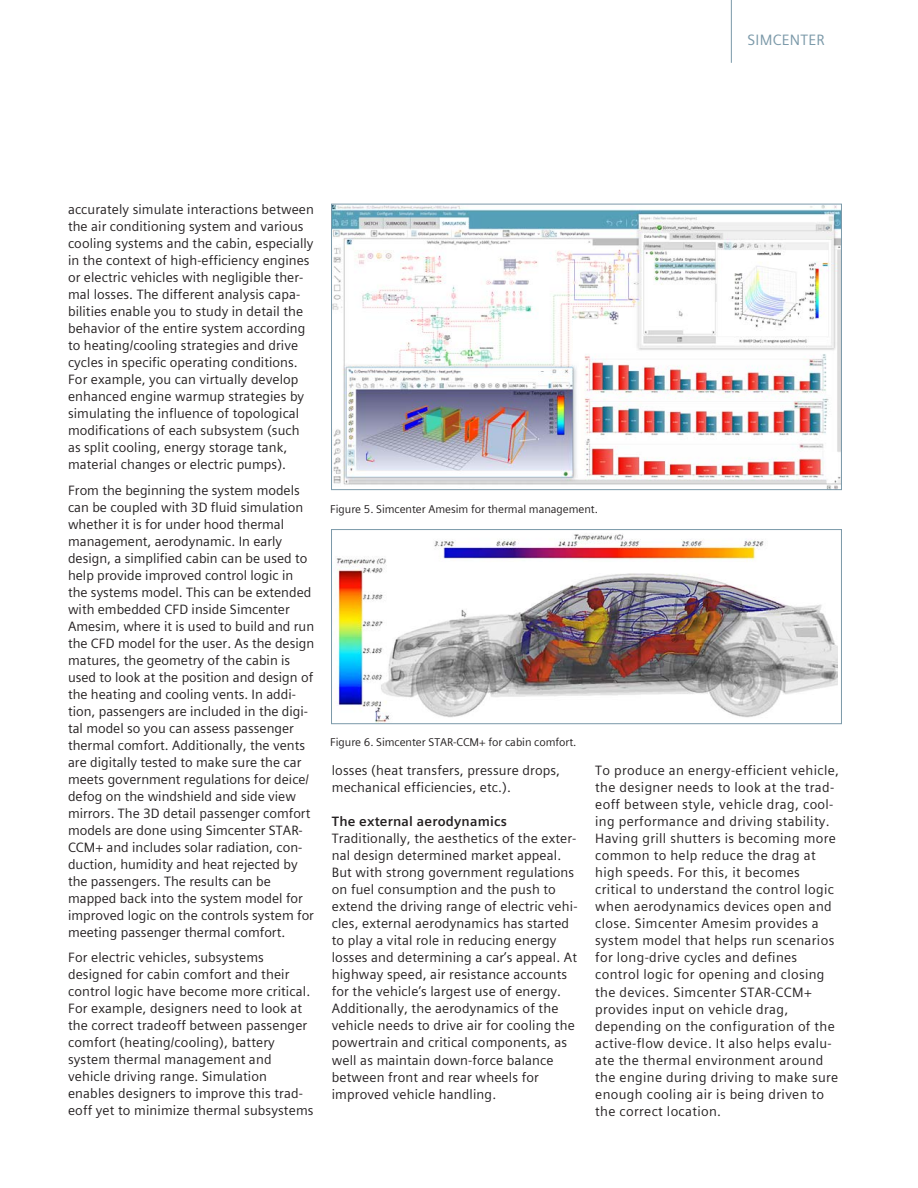
<style>
.page{position:relative;width:918px;height:1188px;background:#fff}
.page>*{position:absolute;margin:0;border:0;box-sizing:border-box;transform-origin:0 0}
.Product_tab___10pt_0{font:15px "Siemens Sans Global";letter-spacing:.015em;color:#7b99a9}
.Body_Text_Blk__9pt_4{font:13.5px/17px "Siemens Sans Global";letter-spacing:.01em;color:#231f20}
.Body_Subhead_Blk__9p{font:700 13.5px "Siemens Sans Global";letter-spacing:.015em;color:#231f20}
.Caption__7_5pt_130{font:11.25px "Siemens Sans Global";letter-spacing:-.005em;color:#231f20}
</style>
<div class="page">
<img style="left:333px;top:206px;width:507px;height:282px">
<div style="left:331px;top:204px;width:511px;height:286px;border:1px solid #7b99a9"></div>
<img style="left:334px;top:534px;width:504px;height:188px">
<div style="left:331px;top:529px;width:511px;height:195px;border:1px solid #7b99a9"></div>
<hr style="left:731px;top:0;width:1px;height:63px;background:#7b99a9">
<p class="Product_tab___10pt_0" style="left:748px;top:29px;width:79px">SIMCENTER</p>
<p class="Body_Text_Blk__9pt_4" style="left:68px;top:201px;width:247px">accurately simulate interactions between the air conditioning system and various cooling systems and the cabin, especially in the context of high-efficiency engines or electric vehicles with negligible ther&shy;mal losses. The different analysis capa&shy;bilities enable you to study in detail the behavior of the entire system according to heating/cooling strategies and drive cycles in specific operating conditions.<br>For example, you can virtually develop enhanced engine warmup strategies by simulating the influence of topological modifications of each subsystem (such as split cooling, energy storage tank, material changes or electric pumps).</p>
<p class="Body_Text_Blk__9pt_4" style="left:68px;top:482px;width:248px">From the beginning the system models can be coupled with 3D fluid simulation whether it is for under hood thermal management, aerodynamic. In early design, a simplified cabin can be used to help provide improved control logic in the systems model. This can be extended with embedded CFD inside Simcenter Amesim, where it is used to build and run the CFD model for the user. As the design matures, the geometry of the cabin is used to look at the position and design of the heating and cooling vents. In addi&shy;tion, passengers are included in the digi&shy;tal model so you can assess passenger thermal comfort. Additionally, the vents are digitally tested to make sure the car meets government regulations for deice/ defog on the windshield and side view mirrors. The 3D detail passenger comfort models are done using Simcenter STAR-CCM+ and includes solar radiation, con&shy;duction, humidity and heat rejected by the passengers. The results can be mapped back into the system model for improved logic on the controls system for meeting passenger thermal comfort.</p>
<p class="Body_Text_Blk__9pt_4" style="left:68px;top:949px;width:247px">For electric vehicles, subsystems designed for cabin comfort and their control logic have become more critical.<br>For example, designers need to look at the correct tradeoff between passenger comfort (heating/cooling), battery system thermal management and vehicle driving range. Simulation enables designers to improve this trad&shy;eoff yet to minimize thermal subsystems</p>
<p class="Caption__7_5pt_130" style="left:330px;top:501px;width:269px">Figure 5. Simcenter Amesim for thermal management.</p>
<p class="Caption__7_5pt_130" style="left:330px;top:734px;width:248px">Figure 6. Simcenter STAR-CCM+ for cabin comfort.</p>
<p class="Body_Text_Blk__9pt_4" style="left:332px;top:762px;width:230px">losses (heat transfers, pressure drops, mechanical efficiencies, etc.).</p>
<p class="Body_Subhead_Blk__9p" style="left:332px;top:811px;width:177px">The external aerodynamics</p>
<p class="Body_Text_Blk__9pt_4" style="left:332px;top:830px;width:247px">Traditionally, the aesthetics of the exter&shy;nal design determined market appeal.<br>But with strong government regulations on fuel consumption and the push to extend the driving range of electric vehi&shy;cles, external aerodynamics has started to play a vital role in reducing energy losses and determining a car’s appeal. At highway speed, air resistance accounts for the vehicle’s largest use of energy.<br>Additionally, the aerodynamics of the vehicle needs to drive air for cooling the powertrain and critical components, as well as maintain down-force balance between front and rear wheels for improved vehicle handling.</p>
<p class="Body_Text_Blk__9pt_4" style="left:595px;top:762px;width:245px">To produce an energy-efficient vehicle, the designer needs to look at the trad&shy;eoff between style, vehicle drag, cool&shy;ing performance and driving stability.<br>Having grill shutters is becoming more common to help reduce the drag at high speeds. For this, it becomes critical to understand the control logic when aerodynamics devices open and close. Simcenter Amesim provides a system model that helps run scenarios for long-drive cycles and defines control logic for opening and closing the devices. Simcenter STAR-CCM+ provides input on vehicle drag, depending on the configuration of the active-flow device. It also helps evalu&shy;ate the thermal environment around the engine during driving to make sure enough cooling air is being driven to the correct location.</p>
</div>
